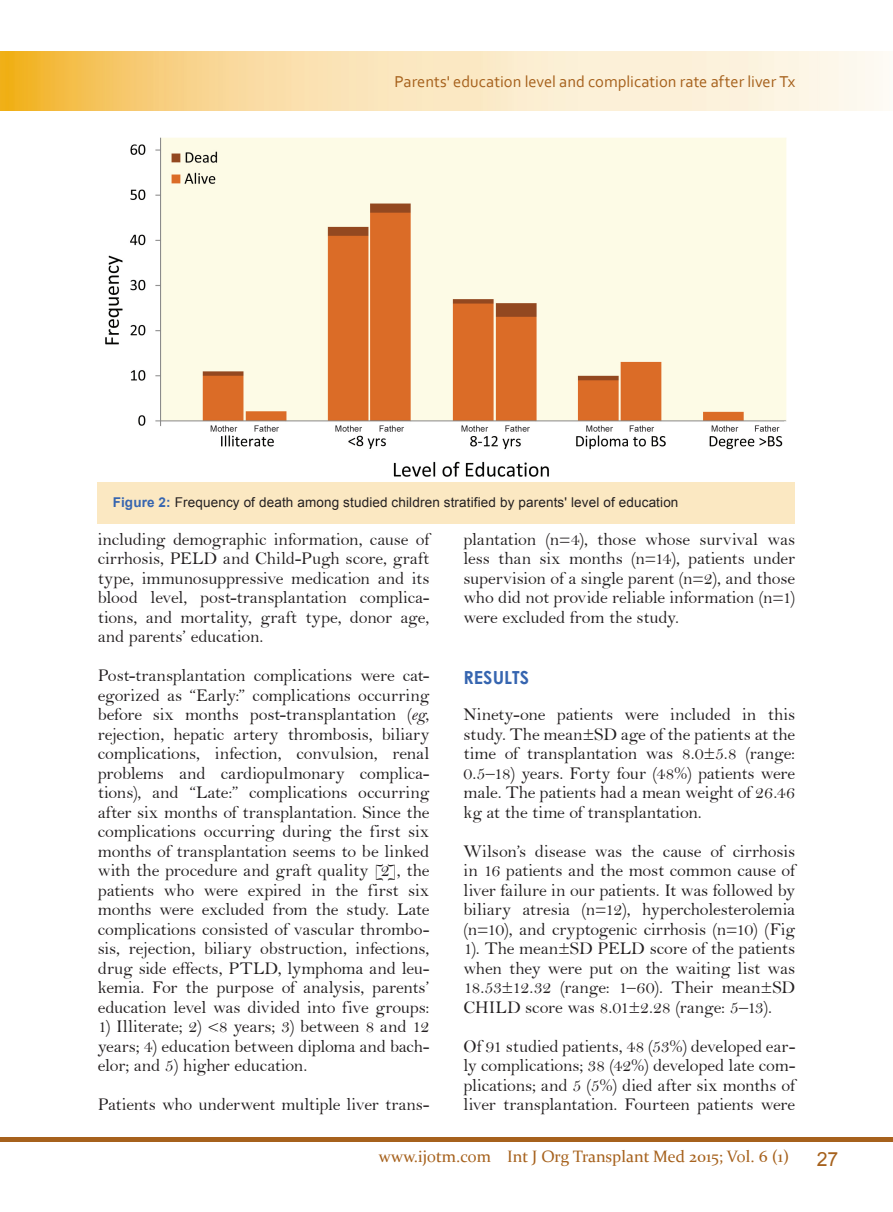
<style>
.page{position:relative;width:893px;height:1212px;background:#fff}
.page>*{position:absolute;margin:0;border:0;box-sizing:border-box;transform-origin:0 0}
.t1{font:19.5px "Arial";color:#a6611c}
.Body{font:18px/19.5px "Bell";letter-spacing:-.015em;color:#231f20;text-align:justify}
.Heading{font:700 18px "Century Gothic";color:#3665b0}
.Running_Title{font:16.5px "Corbel";color:#a6611c}
.t2{font:16.5px "Constantia";color:#a6611c}
.Figure{font:13.5px "Arial";letter-spacing:.01em;color:#231f20}
.s1{font-weight:700;color:#3665b0}
.s2{font-family:"Bell MT Italic"}
</style>
<div class="page">
<div style="left:0;top:1137px;width:893px;height:5px;background:#a6611c"></div>
<img style="left:0;top:52px;width:883px;height:59px">
<img style="left:105px;top:137px;width:682px;height:340px">
<div style="left:98px;top:482px;width:697px;height:42px;background:#fbe8c2"></div>
<p class="Running_Title" style="left:394px;top:72px;width:402px">Parents' education level and complication rate after liver Tx</p>
<p class="Figure" style="left:113px;top:493px;width:567px"><span class="s1">Figure 2:</span> Frequency of death among studied children stratified by parents' level of education</p>
<p class="Body" style="left:98px;top:529px;width:333px">including demographic information, cause of cirrhosis, PELD and Child-Pugh score, graft type, immunosuppressive medication and its blood level, post-transplantation complica&shy;tions, and mortality, graft type, donor age, and parents’ education.</p>
<p class="Body" style="left:98px;top:666px;width:333px">Post-transplantation complications were cat&shy;egorized as “Early:” complications occurring before six months post-transplantation (<span class="s2">eg</span>, rejection, hepatic artery thrombosis, biliary complications, infection, convulsion, renal problems and cardiopulmonary complica&shy;tions), and “Late:” complications occurring after six months of transplantation. Since the complications occurring during the first six months of transplantation seems to be linked with the procedure and graft quality [2], the patients who were expired in the first six months were excluded from the study. Late complications consisted of vascular thrombo&shy;sis, rejection, biliary obstruction, infections, drug side effects, PTLD, lymphoma and leu&shy;kemia. For the purpose of analysis, parents’ education level was divided into five groups:</p>
<p class="Body" style="left:98px;top:1017px;width:333px">1) Illiterate; 2) &lt;8 years; 3) between 8 and 12 years; 4) education between diploma and bach&shy;elor; and 5) higher education.</p>
<p class="Body" style="left:98px;top:1095px;width:333px">Patients who underwent multiple liver trans-</p>
<p class="Body" style="left:463px;top:529px;width:333px">plantation (n=4), those whose survival was less than six months (n=14), patients under supervision of a single parent (n=2), and those who did not provide reliable information (n=1) were excluded from the study.</p>
<p class="Heading" style="left:463px;top:663px;width:67px">RESULTS</p>
<p class="Body" style="left:463px;top:704px;width:333px">Ninety-one patients were included in this study. The mean±SD age of the patients at the time of transplantation was 8.0±5.8 (range:<br>0.5–18) years. Forty four (48%) patients were male. The patients had a mean weight of 26.46 kg at the time of transplantation.</p>
<p class="Body" style="left:463px;top:841px;width:333px">Wilson’s disease was the cause of cirrhosis in 16 patients and the most common cause of liver failure in our patients. It was followed by biliary atresia (n=12), hypercholesterolemia (n=10), and cryptogenic cirrhosis (n=10) (Fig 1). The mean±SD PELD score of the patients when they were put on the waiting list was 18.53±12.32 (range: 1–60). Their mean±SD CHILD score was 8.01±2.28 (range: 5–13).</p>
<p class="Body" style="left:463px;top:1036px;width:333px">Of 91 studied patients, 48 (53%) developed ear&shy;ly complications; 38 (42%) developed late com&shy;plications; and 5 (5%) died after six months of liver transplantation. Fourteen patients were</p>
<p class="t2" style="left:379px;top:1145px;width:412px">www.ijotm.com Int J Org Transplant Med 2015; Vol. 6 (1)</p>
<p class="t1" style="left:817px;top:1146px;width:23px">27</p>
</div>
